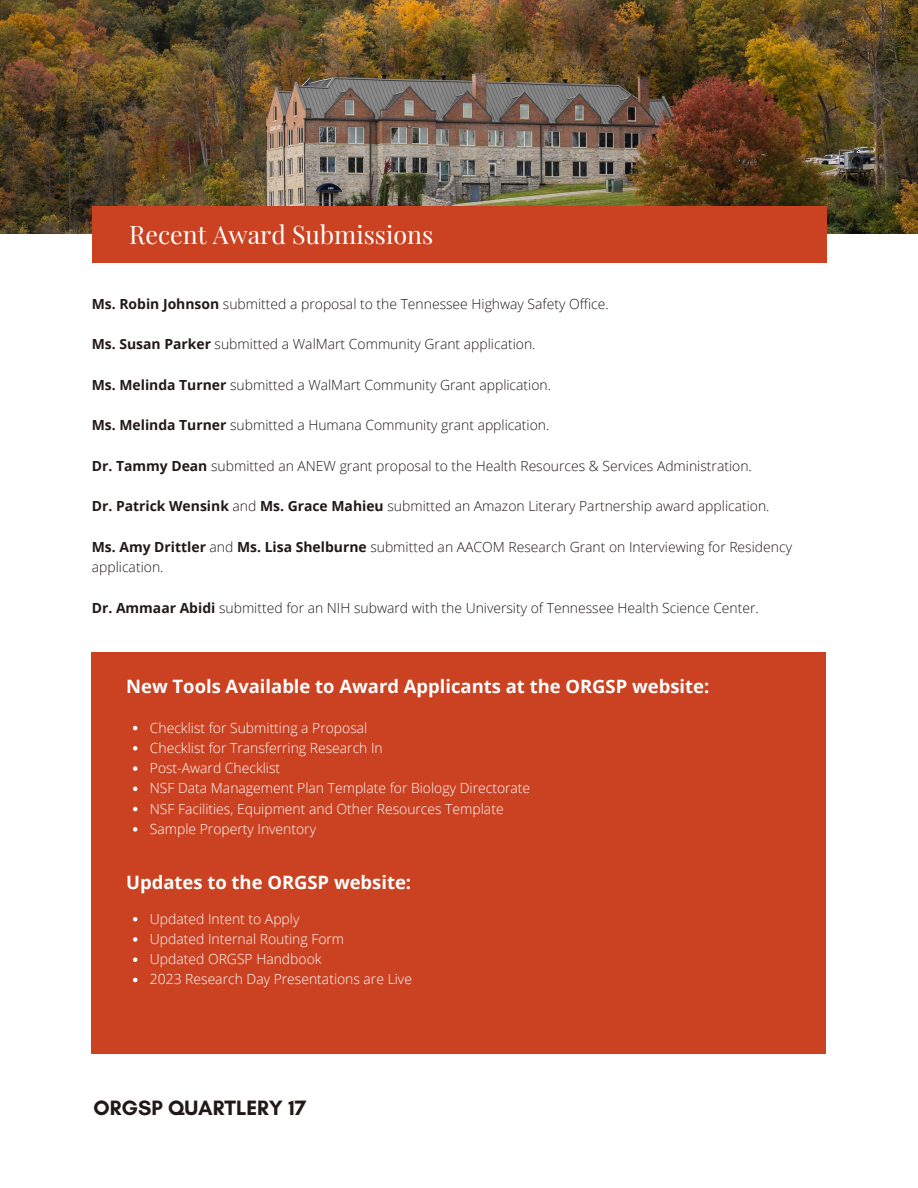
<style>
.page{position:relative;width:918px;height:1188px;background:#fff}
.page>*{position:absolute;margin:0;border:0;box-sizing:border-box;transform-origin:0 0}
.t1{font:25.05px "Playfair Display";color:#fff}
.t2{font:700 21.15px "Glacial Indifference";color:#201917}
.t3{font:700 18.45px "Open Sans";color:#fff}
.t4{font:300 13.95px/20.2px "Open Sans";color:#201917}
.t5{font:300 13.95px "Open Sans";color:#fff}
.s1{font-weight:700}
</style>
<div class="page">
<img style="left:0;top:0;width:918px;height:234px">
<div style="left:92px;top:206px;width:734px;height:56px;background:#cb4222"></div>
<div style="left:92px;top:652px;width:734px;height:402px;background:#cb4222"></div>
<svg style="left:133px;top:726px;width:4px;height:4px"></svg>
<svg style="left:133px;top:746px;width:4px;height:5px"></svg>
<svg style="left:133px;top:766px;width:4px;height:5px"></svg>
<svg style="left:133px;top:787px;width:4px;height:4px"></svg>
<svg style="left:133px;top:807px;width:4px;height:4px"></svg>
<svg style="left:133px;top:827px;width:4px;height:5px"></svg>
<svg style="left:133px;top:917px;width:4px;height:4px"></svg>
<svg style="left:133px;top:937px;width:4px;height:5px"></svg>
<svg style="left:133px;top:957px;width:4px;height:5px"></svg>
<svg style="left:133px;top:978px;width:4px;height:4px"></svg>
<p class="t1" style="left:129px;top:217px;width:306px">Recent Award Submissions</p>
<p class="t4" style="left:92px;top:293px;width:518px"><span class="s1">Ms. Robin Johnson</span> submitted a proposal to the Tennessee Highway Safety Office.</p>
<p class="t4" style="left:92px;top:334px;width:445px"><span class="s1">Ms. Susan Parker</span> submitted a WalMart Community Grant application.</p>
<p class="t4" style="left:92px;top:374px;width:461px"><span class="s1">Ms. Melinda Turner</span> submitted a WalMart Community Grant application.</p>
<p class="t4" style="left:92px;top:415px;width:459px"><span class="s1">Ms. Melinda Turner</span> submitted a Humana Community grant application.</p>
<p class="t4" style="left:92px;top:455px;width:662px"><span class="s1">Dr. Tammy Dean</span> submitted an ANEW grant proposal to the Health Resources &amp; Services Administration.</p>
<p class="t4" style="left:92px;top:496px;width:679px"><span class="s1">Dr. Patrick Wensink</span> and <span class="s1">Ms. Grace Mahieu</span> submitted an Amazon Literary Partnership award application.</p>
<p class="t4" style="left:92px;top:536px;width:702px"><span class="s1">Ms. Amy Drittler</span> and <span class="s1">Ms. Lisa Shelburne</span> submitted an AACOM Research Grant on Interviewing for Residency application.</p>
<p class="t4" style="left:92px;top:597px;width:669px"><span class="s1">Dr. Ammaar Abidi</span> submitted for an NIH subward with the University of Tennessee Health Science Center.</p>
<p class="t3" style="left:126px;top:673px;width:585px">New Tools Available to Award Applicants at the ORGSP website:</p>
<p class="t5" style="left:150px;top:718px;width:219px">Checklist for Submitting a Proposal</p>
<p class="t5" style="left:150px;top:738px;width:234px">Checklist for Transferring Research In</p>
<p class="t5" style="left:150px;top:758px;width:132px">Post-Award Checklist</p>
<p class="t5" style="left:150px;top:778px;width:382px">NSF Data Management Plan Template for Biology Directorate</p>
<p class="t5" style="left:150px;top:799px;width:355px">NSF Facilities, Equipment and Other Resources Template</p>
<p class="t5" style="left:150px;top:819px;width:168px">Sample Property Inventory</p>
<p class="t3" style="left:126px;top:869px;width:287px">Updates to the ORGSP website:</p>
<p class="t5" style="left:150px;top:909px;width:151px">Updated Intent to Apply</p>
<p class="t5" style="left:150px;top:929px;width:196px">Updated Internal Routing Form</p>
<p class="t5" style="left:150px;top:949px;width:173px">Updated ORGSP Handbook</p>
<p class="t5" style="left:150px;top:970px;width:264px">2023 Research Day Presentations are Live</p>
<p class="t2" style="left:94px;top:1095px;width:214px">ORGSP QUARTLERY 17</p>
</div>
